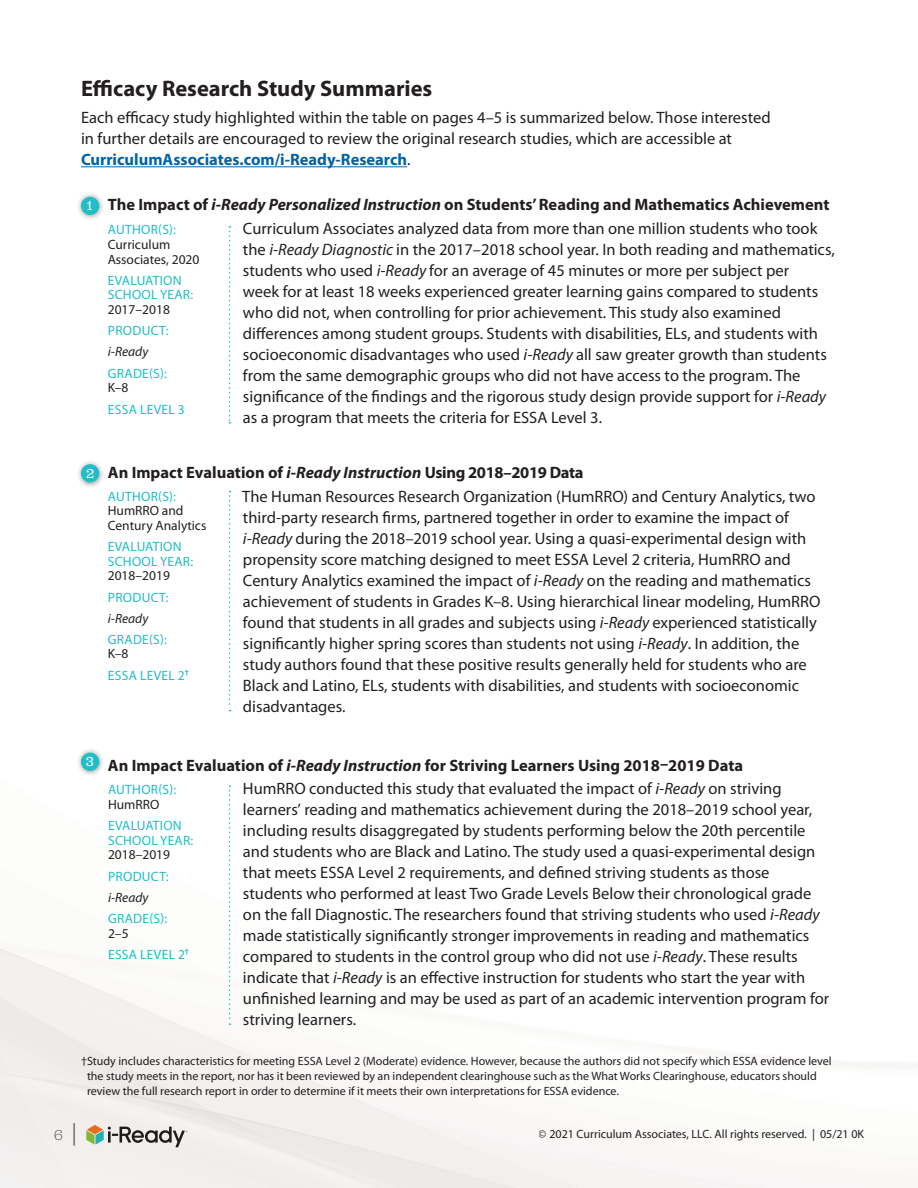
<style>
.page{position:relative;width:918px;height:1188px;background:#fff}
.page>*{position:absolute;margin:0;border:0;box-sizing:border-box;transform-origin:0 0}
.t1{font:700 22.5px "Myriad Pro";color:#231f20}
.t2{font:16.5px/21px "Myriad Pro";color:#231f20}
.t3{font:300 15px "Jubilat";color:#58595b}
.t4{font:13.5px/14.5px "Myriad Pro";letter-spacing:.02em;color:#20bec6}
.t5{font:13.5px/14.5px "Myriad Pro";color:#231f20}
.t6{font:italic 13.5px "Myriad Pro";color:#231f20}
.t7{font:12px/15px "Myriad Pro";color:#231f20}
.s1{font-weight:700;color:#0064a8}
.s2{font-family:"Jubilat";font-size:13.5px;color:#fff}
.s3{font-weight:700}
.s4{font-weight:700;font-style:italic}
.s5{font-style:italic}
.s6{color:#231f20}
.s7{font-size:27px}
</style>
<div class="page">
<img style="left:0;top:990px;width:215px;height:80px">
<img style="left:0;top:1063px;width:97px;height:7px">
<hr style="left:81px;top:166px;width:326px;height:1px;background:#0064a8">
<div style="left:76px;top:191px;width:28px;height:29px;background:#231f20;opacity:.5"></div>
<div style="left:81px;top:197px;width:18px;height:18px;background:#20bec6;border-radius:50%"></div>
<div style="left:76px;top:459px;width:28px;height:29px;background:#231f20;opacity:.5"></div>
<div style="left:81px;top:464px;width:18px;height:18px;background:#20bec6;border-radius:50%"></div>
<div style="left:76px;top:747px;width:28px;height:29px;background:#231f20;opacity:.5"></div>
<div style="left:81px;top:753px;width:18px;height:18px;background:#20bec6;border-radius:50%"></div>
<svg style="left:229px;top:226px;width:2px;height:198px"></svg>
<svg style="left:229px;top:491px;width:2px;height:220px"></svg>
<svg style="left:229px;top:785px;width:2px;height:240px"></svg>
<svg style="left:86px;top:1125px;width:101px;height:22px;background:#b5b5ad"></svg>
<h1 class="t1" style="left:81px;top:76px;width:353px">Efficacy Research Study Summaries</h1>
<p class="t2" style="left:81px;top:107px;width:691px">Each efficacy study highlighted within the table on pages 4–5 is summarized below. Those interested in further details are encouraged to review the original research studies, which are accessible at<br><span class="s1">CurriculumAssociates.com/i-Ready-Research</span>.</p>
<p class="t2" style="left:243px;top:193px;width:588px;line-height:23.7px;text-indent:-156px"><span class="s2">1</span> <span class="s3">The Impact of</span> <span class="s4">i-Ready Personalized Instruction</span> <span class="s3">on Students’ Reading and Mathematics Achievement<br></span>Curriculum Associates analyzed data from more than one million students who took</p>
<p class="t2" style="left:243px;top:239px;width:593px">the <span class="s5">i-Ready Diagnostic</span> in the 2017–2018 school year. In both reading and mathematics, students who used <span class="s5">i-Ready</span> for an average of 45 minutes or more per subject per<br>week for at least 18 weeks experienced greater learning gains compared to students who did not, when controlling for prior achievement. This study also examined differences among student groups. Students with disabilities, ELs, and students with socioeconomic disadvantages who used <span class="s5">i-Ready</span> all saw greater growth than students from the same demographic groups who did not have access to the program. The significance of the findings and the rigorous study design provide support for <span class="s5">i-Ready </span>as a program that meets the criteria for ESSA Level 3.</p>
<p class="t2" style="left:242px;top:461px;width:575px;line-height:23.7px;text-indent:-156px"><span class="s2">2</span> <span class="s3">An Impact Evaluation of</span> <span class="s4">i-Ready Instruction</span> <span class="s3">Using 2018–2019 Data<br></span>The Human Resources Research Organization (HumRRO) and Century Analytics, two</p>
<p class="t2" style="left:243px;top:507px;width:579px">third-party research firms, partnered together in order to examine the impact of <span class="s5">i-Ready</span> during the 2018–2019 school year. Using a quasi-experimental design with propensity score matching designed to meet ESSA Level 2 criteria, HumRRO and Century Analytics examined the impact of <span class="s5">i-Ready</span> on the reading and mathematics achievement of students in Grades K–8. Using hierarchical linear modeling, HumRRO found that students in all grades and subjects using <span class="s5">i-Ready</span> experienced statistically significantly higher spring scores than students not using <span class="s5">i-Ready</span>. In addition, the study authors found that these positive results generally held for students who are Black and Latino, ELs, students with disabilities, and students with socioeconomic disadvantages.</p>
<p class="t4" style="left:108px;top:223px;width:70px">AUTHOR(S):</p>
<p class="t5" style="left:108px;top:237px;width:93px">Curriculum<br>Associates, 2020</p>
<p class="t4" style="left:108px;top:273px;width:87px">EVALUATION<br>SCHOOL YEAR:</p>
<p class="t5" style="left:108px;top:302px;width:64px">2017–2018</p>
<p class="t4" style="left:108px;top:324px;width:62px">PRODUCT:</p>
<p class="t6" style="left:108px;top:345px;width:42px">i-Ready</p>
<p class="t4" style="left:108px;top:366px;width:61px">GRADE(S):</p>
<p class="t5" style="left:108px;top:381px;width:22px">K–8</p>
<p class="t4" style="left:108px;top:402px;width:78px">ESSA LEVEL 3</p>
<p class="t4" style="left:108px;top:489px;width:70px">AUTHOR(S):</p>
<p class="t5" style="left:108px;top:504px;width:100px">HumRRO and<br>Century Analytics</p>
<p class="t4" style="left:108px;top:540px;width:87px">EVALUATION<br>SCHOOL YEAR:</p>
<p class="t5" style="left:108px;top:569px;width:64px">2018–2019</p>
<p class="t4" style="left:108px;top:590px;width:62px">PRODUCT:</p>
<p class="t6" style="left:108px;top:611px;width:42px">i-Ready</p>
<p class="t4" style="left:108px;top:632px;width:61px">GRADE(S):</p>
<p class="t4" style="left:108px;top:644px;width:83px;line-height:21.3px"><span class="s6">K–8<br></span>ESSA LEVEL 2<sup>†</sup></p>
<p class="t2" style="left:243px;top:754px;width:540px;line-height:23.2px;text-indent:-157px"><sup>3</sup> <span class="s3">An Impact Evaluation of</span> <span class="s4">i-Ready Instruction</span> <span class="s3">for Striving Learners Using 2018–2019 Data<br></span>HumRRO conducted this study that evaluated the impact of <span class="s5">i-Ready</span> on striving</p>
<p class="t2" style="left:243px;top:799px;width:588px">learners’ reading and mathematics achievement during the 2018–2019 school year, including results disaggregated by students performing below the 20th percentile and students who are Black and Latino. The study used a quasi-experimental design that meets ESSA Level 2 requirements, and defined striving students as those students who performed at least Two Grade Levels Below their chronological grade on the fall Diagnostic. The researchers found that striving students who used <span class="s5">i-Ready </span>made statistically significantly stronger improvements in reading and mathematics compared to students in the control group who did not use <span class="s5">i-Ready</span>. These results indicate that <span class="s5">i-Ready</span> is an effective instruction for students who start the year with unfinished learning and may be used as part of an academic intervention program for striving learners.</p>
<p class="t4" style="left:108px;top:783px;width:70px">AUTHOR(S):</p>
<p class="t5" style="left:108px;top:797px;width:53px">HumRRO</p>
<p class="t4" style="left:108px;top:819px;width:87px">EVALUATION<br>SCHOOL YEAR:</p>
<p class="t5" style="left:108px;top:848px;width:64px">2018–2019</p>
<p class="t4" style="left:108px;top:869px;width:62px">PRODUCT:</p>
<p class="t6" style="left:108px;top:890px;width:42px">i-Ready</p>
<p class="t4" style="left:108px;top:911px;width:61px">GRADE(S):</p>
<p class="t4" style="left:108px;top:923px;width:83px;line-height:21.3px"><span class="s6">2–5<br></span>ESSA LEVEL 2<sup>†</sup></p>
<p class="t7" style="left:87px;top:1054px;width:746px;text-indent:-6px">†Study includes characteristics for meeting ESSA Level 2 (Moderate) evidence. However, because the authors did not specify which ESSA evidence level the study meets in the report, nor has it been reviewed by an independent clearinghouse such as the What Works Clearinghouse, educators should review the full research report in order to determine if it meets their own interpretations for ESSA evidence.</p>
<p class="t3" style="left:54px;top:1125px;width:24px">6 <span class="s7">|</span></p>
<p class="t7" style="left:539px;top:1127px;width:327px">© 2021 Curriculum Associates, LLC. All rights reserved. | 05/21 0K</p>
</div>
